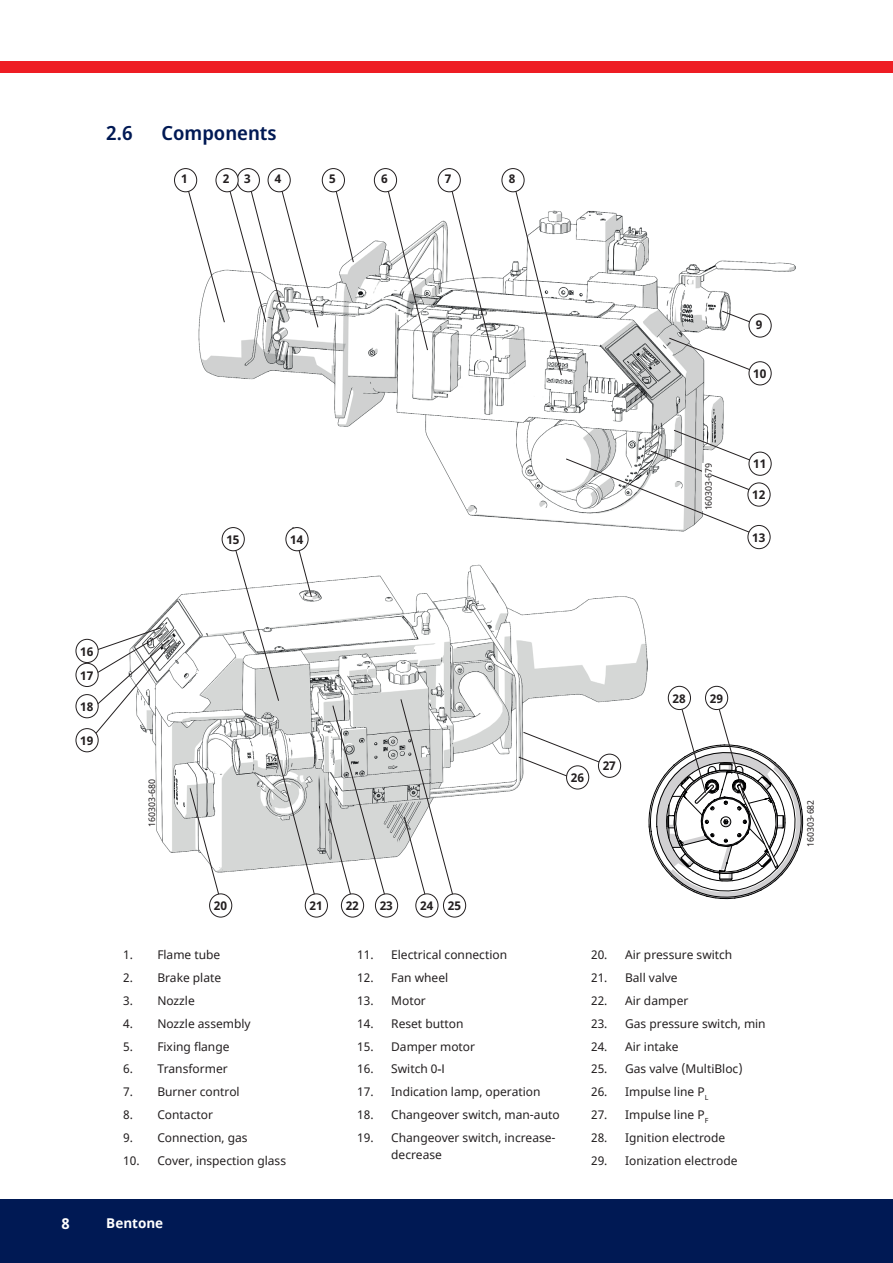
<style>
.page{position:relative;width:893px;height:1263px;background:#fff}
.page>*{position:absolute;margin:0;border:0;box-sizing:border-box;transform-origin:0 0}
.t1{font:600 19.5px "Noto Sans Display";color:#001954}
.t2{font:700 15px "Noto Sans";color:#fff}
.t3{font:700 13.5px "Noto Sans";color:#fff}
.t4{font:12px/16.5px "Noto Sans";color:#231f20}
.t5{font:700 12px "Noto Sans";color:#231f20}
.t6{font:9px "Noto Sans";color:#231f20}
.s1{font-family:"Arial"}
</style>
<div class="page">
<div style="left:0;top:1199px;width:893px;height:64px;background:#001954"></div>
<div style="left:0;top:62px;width:893px;height:11px;background:#ee1d23"></div>
<img style="left:198px;top:211px;width:597px;height:320px">
<div style="left:174px;top:168px;width:23px;height:24px;border:1px solid #231f20;border-radius:50%"></div>
<div style="left:237px;top:168px;width:23px;height:24px;border:1px solid #231f20;border-radius:50%"></div>
<div style="left:268px;top:168px;width:23px;height:24px;border:1px solid #231f20;border-radius:50%"></div>
<svg style="left:668px;top:337px;width:100px;height:40px"></svg>
<div style="left:749px;top:362px;width:22px;height:23px;background:#fff;border-radius:50%"></div>
<div style="left:749px;top:361px;width:23px;height:24px;border:1px solid #231f20;border-radius:50%"></div>
<div style="left:748px;top:483px;width:22px;height:23px;background:#5a5757;border-radius:50%"></div>
<div style="left:747px;top:482px;width:23px;height:24px;border:1px solid #231f20;border-radius:50%"></div>
<svg style="left:334px;top:186px;width:20px;height:77px"></svg>
<div style="left:322px;top:169px;width:22px;height:23px;background:#fff;border-radius:50%"></div>
<div style="left:322px;top:168px;width:23px;height:24px;border:1px solid #231f20;border-radius:50%"></div>
<svg style="left:187px;top:186px;width:132px;height:142px"></svg>
<div style="left:216px;top:169px;width:22px;height:23px;background:#fff;border-radius:50%"></div>
<div style="left:216px;top:168px;width:23px;height:24px;border:1px solid #231f20;border-radius:50%"></div>
<svg style="left:386px;top:186px;width:42px;height:165px"></svg>
<div style="left:374px;top:169px;width:23px;height:23px;background:#fff;border-radius:50%"></div>
<div style="left:374px;top:168px;width:23px;height:24px;border:1px solid #231f20;border-radius:50%"></div>
<svg style="left:450px;top:186px;width:42px;height:165px"></svg>
<div style="left:438px;top:169px;width:22px;height:23px;background:#fff;border-radius:50%"></div>
<div style="left:438px;top:168px;width:23px;height:24px;border:1px solid #231f20;border-radius:50%"></div>
<svg style="left:514px;top:186px;width:48px;height:190px"></svg>
<div style="left:502px;top:169px;width:22px;height:23px;background:#fff;border-radius:50%"></div>
<div style="left:502px;top:168px;width:22px;height:24px;border:1px solid #231f20;border-radius:50%"></div>
<div style="left:747px;top:525px;width:23px;height:24px;border:1px solid #231f20;border-radius:50%"></div>
<svg style="left:721px;top:310px;width:47px;height:19px"></svg>
<div style="left:749px;top:314px;width:22px;height:23px;background:#fff;border-radius:50%"></div>
<div style="left:749px;top:313px;width:23px;height:24px;border:1px solid #231f20;border-radius:50%"></div>
<svg style="left:565px;top:429px;width:203px;height:108px"></svg>
<div style="left:749px;top:452px;width:22px;height:23px;background:#fff;border-radius:50%"></div>
<div style="left:749px;top:452px;width:23px;height:24px;border:1px solid #231f20;border-radius:50%"></div>
<img style="left:150px;top:564px;width:498px;height:308px">
<svg style="left:292px;top:526px;width:20px;height:72px"></svg>
<div style="left:286px;top:527px;width:22px;height:24px;background:#fff;border-radius:50%"></div>
<div style="left:285px;top:527px;width:23px;height:24px;border:1px solid #231f20;border-radius:50%"></div>
<div style="left:76px;top:694px;width:23px;height:24px;border:1px solid #231f20;border-radius:50%"></div>
<div style="left:76px;top:728px;width:23px;height:24px;border:1px solid #231f20;border-radius:50%"></div>
<svg style="left:231px;top:542px;width:48px;height:160px"></svg>
<div style="left:222px;top:527px;width:22px;height:24px;background:#fff;border-radius:50%"></div>
<div style="left:222px;top:527px;width:23px;height:24px;border:1px solid #231f20;border-radius:50%"></div>
<svg style="left:189px;top:787px;width:32px;height:113px"></svg>
<div style="left:210px;top:894px;width:22px;height:23px;background:#fff;border-radius:50%"></div>
<div style="left:209px;top:893px;width:23px;height:24px;border:1px solid #231f20;border-radius:50%"></div>
<svg style="left:268px;top:722px;width:49px;height:179px"></svg>
<div style="left:305px;top:894px;width:22px;height:23px;background:#fff;border-radius:50%"></div>
<div style="left:305px;top:893px;width:23px;height:24px;border:1px solid #231f20;border-radius:50%"></div>
<div style="left:443px;top:893px;width:23px;height:24px;border:1px solid #231f20;border-radius:50%"></div>
<div style="left:375px;top:893px;width:23px;height:24px;border:1px solid #231f20;border-radius:50%"></div>
<svg style="left:325px;top:705px;width:62px;height:196px"></svg>
<div style="left:341px;top:894px;width:23px;height:23px;background:#fff;border-radius:50%"></div>
<div style="left:341px;top:893px;width:23px;height:24px;border:1px solid #231f20;border-radius:50%"></div>
<svg style="left:400px;top:698px;width:55px;height:203px"></svg>
<div style="left:416px;top:894px;width:22px;height:23px;background:#fff;border-radius:50%"></div>
<div style="left:415px;top:893px;width:23px;height:24px;border:1px solid #231f20;border-radius:50%"></div>
<svg style="left:598px;top:754px;width:23px;height:23px"></svg>
<div style="left:598px;top:754px;width:23px;height:24px;border:1px solid #231f20;border-radius:50%"></div>
<svg style="left:518px;top:731px;width:99px;height:52px"></svg>
<div style="left:567px;top:766px;width:22px;height:23px;background:#fff;border-radius:50%"></div>
<div style="left:566px;top:765px;width:23px;height:24px;border:1px solid #231f20;border-radius:50%"></div>
<div style="left:145px;top:779px;width:10px;height:48px;background:#fff"></div>
<div style="left:76px;top:663px;width:23px;height:24px;border:1px solid #231f20;border-radius:50%"></div>
<svg style="left:87px;top:627px;width:84px;height:116px"></svg>
<div style="left:76px;top:639px;width:22px;height:23px;background:#fff;border-radius:50%"></div>
<div style="left:76px;top:639px;width:23px;height:24px;border:1px solid #231f20;border-radius:50%"></div>
<div style="left:668px;top:686px;width:23px;height:24px;border:1px solid #231f20;border-radius:50%"></div>
<svg style="left:649px;top:695px;width:154px;height:205px"></svg>
<div style="left:705px;top:686px;width:23px;height:23px;background:#fff;border-radius:50%"></div>
<div style="left:705px;top:686px;width:23px;height:24px;border:1px solid #231f20;border-radius:50%"></div>
<h1 class="t1" style="left:106px;top:125px;width:28px">2.6</h1>
<h1 class="t1" style="left:162px;top:125px;width:117px">Components</h1>
<p class="t5" style="left:181px;top:173px;width:8px">1</p>
<p class="t5" style="left:244px;top:173px;width:8px">3</p>
<p class="t5" style="left:275px;top:173px;width:8px">4</p>
<p class="t5" style="left:223px;top:173px;width:8px">2</p>
<p class="t5" style="left:381px;top:173px;width:8px">6</p>
<p class="t5" style="left:445px;top:173px;width:8px">7</p>
<p class="t5" style="left:509px;top:173px;width:8px">8</p>
<p class="t5" style="left:329px;top:173px;width:8px">5</p>
<p class="t5" style="left:226px;top:534px;width:15px">15</p>
<p class="t5" style="left:290px;top:534px;width:15px">14</p>
<p class="t6" style="left:702px;top:510px;width:49px;rotate:-90deg">160303-679</p>
<p class="t5" style="left:756px;top:319px;width:8px">9</p>
<p class="t5" style="left:753px;top:368px;width:15px">10</p>
<p class="t5" style="left:753px;top:458px;width:15px">11</p>
<p class="t5" style="left:752px;top:489px;width:15px">12</p>
<p class="t5" style="left:752px;top:532px;width:15px">13</p>
<p class="t5" style="left:80px;top:645px;width:15px">16</p>
<p class="t5" style="left:80px;top:669px;width:15px">17</p>
<p class="t5" style="left:80px;top:701px;width:15px">18</p>
<p class="t5" style="left:80px;top:735px;width:15px">19</p>
<p class="t6" style="left:146px;top:827px;width:49px;rotate:-90deg">160303-680</p>
<p class="t5" style="left:571px;top:772px;width:15px">26</p>
<p class="t5" style="left:603px;top:760px;width:15px">27</p>
<p class="t5" style="left:673px;top:692px;width:15px">28</p>
<p class="t5" style="left:710px;top:692px;width:15px">29</p>
<p class="t5" style="left:214px;top:900px;width:15px">20</p>
<p class="t5" style="left:310px;top:900px;width:15px">21</p>
<p class="t5" style="left:346px;top:900px;width:15px">22</p>
<p class="t5" style="left:380px;top:900px;width:15px">23</p>
<p class="t5" style="left:420px;top:900px;width:42px">24 25</p>
<p class="t4" style="left:123px;top:947px;width:99px">1. Flame tube</p>
<p class="t4" style="left:123px;top:970px;width:99px">2. Brake plate</p>
<p class="t4" style="left:123px;top:993px;width:73px">3. Nozzle</p>
<p class="t4" style="left:123px;top:1016px;width:129px">4. Nozzle assembly</p>
<p class="t4" style="left:123px;top:1038px;width:108px">5. Fixing flange</p>
<p class="t4" style="left:123px;top:1061px;width:106px">6. Transformer</p>
<p class="t4" style="left:123px;top:1084px;width:118px">7. Burner control</p>
<p class="t4" style="left:123px;top:1107px;width:91px">8. Contactor</p>
<p class="t4" style="left:123px;top:1130px;width:126px">9. Connection, gas</p>
<p class="t4" style="left:123px;top:1153px;width:164px">10. Cover, inspection glass</p>
<p class="t2" style="left:62px;top:1217px;width:10px">8</p>
<p class="t3" style="left:106px;top:1216px;width:58px">Bentone</p>
<p class="t4" style="left:357px;top:947px;width:151px">11. Electrical connection</p>
<p class="t4" style="left:357px;top:970px;width:92px">12. Fan wheel</p>
<p class="t4" style="left:357px;top:992px;width:70px">13. Motor</p>
<p class="t4" style="left:357px;top:1015px;width:108px">14. Reset button</p>
<p class="t4" style="left:357px;top:1038px;width:119px">15. Damper motor</p>
<p class="t4" style="left:357px;top:1061px;width:89px">16. Switch <span class="s1">0-I</span></p>
<p class="t4" style="left:357px;top:1084px;width:185px">17. Indication lamp, operation</p>
<p class="t4" style="left:357px;top:1107px;width:204px">18. Changeover switch, man-auto</p>
<p class="t4" style="left:391px;top:1130px;width:166px;text-indent:-34px">19. Changeover switch, increase&shy;decrease</p>
<p class="t4" style="left:591px;top:947px;width:143px">20. Air pressure switch</p>
<p class="t4" style="left:591px;top:970px;width:88px">21. Ball valve</p>
<p class="t4" style="left:591px;top:993px;width:99px">22. Air damper</p>
<p class="t4" style="left:591px;top:1016px;width:176px">23. Gas pressure switch, min</p>
<p class="t4" style="left:591px;top:1039px;width:89px">24. Air intake</p>
<p class="t4" style="left:591px;top:1061px;width:153px">25. Gas valve (MultiBloc)</p>
<p class="t4" style="left:591px;top:1084px;width:119px">26. Impulse line P<sub>L</sub></p>
<p class="t4" style="left:591px;top:1107px;width:119px">27. Impulse line P<sub>F</sub></p>
<p class="t4" style="left:591px;top:1130px;width:136px">28. Ignition electrode</p>
<p class="t4" style="left:591px;top:1153px;width:148px">29. Ionization electrode</p>
<p class="t6" style="left:804px;top:847px;width:49px;rotate:-90deg">160303-682</p>
</div>
